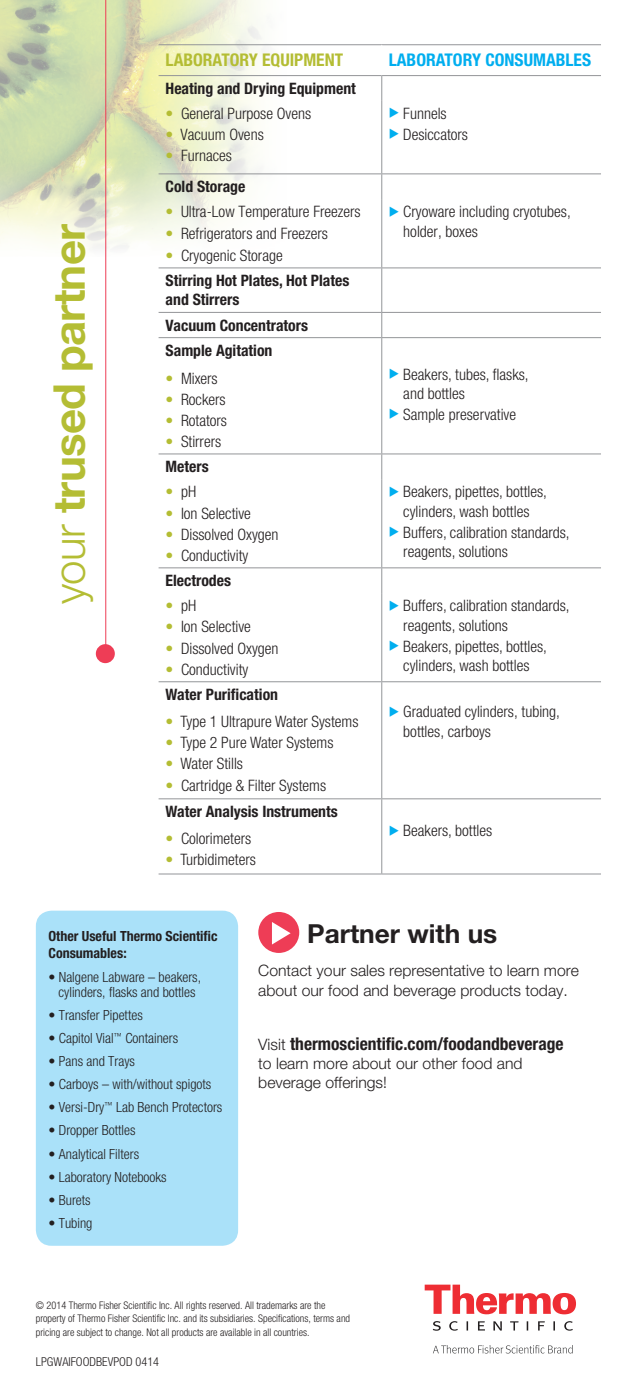
<style>
.page{position:relative;width:630px;height:1386px;background:#fff}
.page>*{position:absolute;margin:0;border:0;box-sizing:border-box;transform-origin:0 0}
.t1{font:700 43.75px "Helvetica Neue LT Std";letter-spacing:-.015em;color:#b4bd34}
.t2{font:700 26.25px "Helvetica Neue LT Std";color:#231f20}
.t3{font:700 condensed 17.5px "Helvetica Neue LT Std";color:#231f20}
.t4{font:700 condensed 17.5px "Helvetica Neue LT Std";color:#00aeef}
.t5{font:700 condensed 17.5px "Helvetica Neue LT Std";color:#b4bd34}
.t6{font:300 condensed 15.75px/19.2px "Helvetica Neue LT Std";color:#231f20}
.t7{font:700 condensed 15.75px/19.2px "Helvetica Neue LT Std";color:#231f20}
.t8{font:300 15.75px/19.2px "Helvetica Neue LT Std";color:#231f20}
.t9{font:300 condensed 14px/15.8px "Helvetica Neue LT Std";color:#231f20;text-align:center}
.t10{font:700 condensed 14px/16.8px "Helvetica Neue LT Std";color:#231f20}
.t11{font:300 condensed 12.25px "Helvetica Neue LT Std";color:#231f20}
.t12{font:300 condensed 10.5px/13.8px "Helvetica Neue LT Std";color:#231f20}
.s1{font-weight:300}
.s2{color:#b4bd34}
.s3{color:#00aeef}
.s4{font-weight:300;font-stretch:normal;font-size:15.75px}
</style>
<div class="page">
<img style="left:0;top:0;width:286px;height:257px">
<div style="left:258px;top:912px;width:41px;height:41px;background:#ee3d56;border-radius:50%"></div>
<svg style="left:272px;top:922px;width:19px;height:23px"></svg>
<svg style="left:425px;top:1285px;width:151px;height:29px"></svg>
<svg style="left:433px;top:1321px;width:140px;height:10px"></svg>
<svg style="left:433px;top:1345px;width:140px;height:9px"></svg>
<div style="left:36px;top:911px;width:202px;height:335px;background:#aae1f9;border-radius:16px"></div>
<hr style="left:159px;top:44px;width:223px;height:1px;background:#939598">
<hr style="left:382px;top:44px;width:219px;height:1px;background:#939598">
<hr style="left:159px;top:75px;width:223px;height:1px;background:#939598">
<hr style="left:382px;top:75px;width:219px;height:1px;background:#939598">
<svg style="left:381px;top:76px;width:1px;height:25px"></svg>
<hr style="left:381px;top:101px;width:1px;height:72px;background:#939598">
<hr style="left:159px;top:173px;width:223px;height:1px;background:#939598">
<hr style="left:382px;top:173px;width:219px;height:1px;background:#939598">
<svg style="left:381px;top:174px;width:1px;height:25px"></svg>
<hr style="left:381px;top:199px;width:1px;height:68px;background:#939598">
<hr style="left:159px;top:267px;width:223px;height:1px;background:#939598">
<hr style="left:382px;top:267px;width:219px;height:1px;background:#939598">
<hr style="left:381px;top:268px;width:1px;height:44px;background:#939598">
<hr style="left:159px;top:312px;width:223px;height:1px;background:#939598">
<hr style="left:382px;top:312px;width:219px;height:1px;background:#939598">
<svg style="left:381px;top:313px;width:1px;height:24px"></svg>
<hr style="left:159px;top:337px;width:223px;height:1px;background:#939598">
<hr style="left:382px;top:337px;width:219px;height:1px;background:#939598">
<hr style="left:381px;top:338px;width:1px;height:116px;background:#939598">
<hr style="left:159px;top:454px;width:223px;height:1px;background:#939598">
<hr style="left:382px;top:454px;width:219px;height:1px;background:#939598">
<svg style="left:381px;top:454px;width:1px;height:25px"></svg>
<hr style="left:381px;top:479px;width:1px;height:88px;background:#939598">
<hr style="left:159px;top:567px;width:223px;height:1px;background:#939598">
<hr style="left:382px;top:567px;width:219px;height:1px;background:#939598">
<svg style="left:381px;top:568px;width:1px;height:25px"></svg>
<hr style="left:381px;top:593px;width:1px;height:88px;background:#939598">
<hr style="left:159px;top:681px;width:223px;height:1px;background:#939598">
<hr style="left:382px;top:681px;width:219px;height:1px;background:#939598">
<hr style="left:381px;top:682px;width:1px;height:116px;background:#939598">
<hr style="left:159px;top:798px;width:223px;height:1px;background:#939598">
<hr style="left:382px;top:798px;width:219px;height:1px;background:#939598">
<hr style="left:381px;top:799px;width:1px;height:75px;background:#939598">
<hr style="left:159px;top:874px;width:223px;height:1px;background:#939598">
<hr style="left:382px;top:874px;width:219px;height:1px;background:#939598">
<hr style="left:105px;top:0;width:1px;height:654px;background:#ee3d56">
<div style="left:96px;top:644px;width:19px;height:19px;background:#ee3d56;border-radius:50%"></div>
<h1 class="t1" style="left:42px;top:604px;width:382px;rotate:-90deg"><span class="s1">your</span> trused partner</h1>
<p class="t5" style="left:166px;top:50px;width:179px">LABORATORY EQUIPMENT</p>
<p class="t4" style="left:389px;top:50px;width:204px">LABORATORY CONSUMABLES</p>
<p class="t7" style="left:166px;top:78px;width:192px">Heating and Drying Equipment</p>
<p class="t6" style="left:166px;top:104px;width:147px"><span class="s2">•</span> General Purpose Ovens</p>
<p class="t6" style="left:166px;top:125px;width:100px"><span class="s2">•</span> Vacuum Ovens</p>
<p class="t6" style="left:166px;top:146px;width:68px"><span class="s2">•</span> Furnaces</p>
<p class="t6" style="left:389px;top:104px;width:59px"><span class="s3">◆</span> Funnels</p>
<p class="t6" style="left:389px;top:125px;width:81px"><span class="s3">◆</span> Desiccators</p>
<p class="t7" style="left:166px;top:177px;width:81px">Cold Storage</p>
<p class="t6" style="left:166px;top:202px;width:197px"><span class="s2">•</span> Ultra-Low Temperature Freezers</p>
<p class="t6" style="left:166px;top:224px;width:164px"><span class="s2">•</span> Refrigerators and Freezers</p>
<p class="t6" style="left:166px;top:246px;width:119px"><span class="s2">•</span> Cryogenic Storage</p>
<p class="t7" style="left:166px;top:271px;width:185px">Stirring Hot Plates, Hot Plates and Stirrers</p>
<p class="t7" style="left:166px;top:312px;width:144px;line-height:25.7px">Vacuum Concentrators<br>Sample Agitation</p>
<p class="t6" style="left:166px;top:368px;width:54px"><span class="s2">•</span> Mixers</p>
<p class="t6" style="left:166px;top:389px;width:62px"><span class="s2">•</span> Rockers</p>
<p class="t6" style="left:166px;top:410px;width:63px"><span class="s2">•</span> Rotators</p>
<p class="t6" style="left:166px;top:432px;width:57px"><span class="s2">•</span> Stirrers</p>
<p class="t7" style="left:166px;top:457px;width:45px">Meters</p>
<p class="t6" style="left:166px;top:482px;width:32px"><span class="s2">•</span> pH</p>
<p class="t6" style="left:166px;top:503px;width:87px"><span class="s2">•</span> Ion Selective</p>
<p class="t6" style="left:166px;top:524px;width:115px"><span class="s2">•</span> Dissolved Oxygen</p>
<p class="t6" style="left:166px;top:546px;width:84px"><span class="s2">•</span> Conductivity</p>
<p class="t7" style="left:166px;top:571px;width:67px">Electrodes</p>
<p class="t6" style="left:166px;top:596px;width:32px"><span class="s2">•</span> pH</p>
<p class="t6" style="left:166px;top:617px;width:87px"><span class="s2">•</span> Ion Selective</p>
<p class="t6" style="left:166px;top:638px;width:115px"><span class="s2">•</span> Dissolved Oxygen</p>
<p class="t6" style="left:166px;top:659px;width:84px"><span class="s2">•</span> Conductivity</p>
<p class="t7" style="left:166px;top:685px;width:114px">Water Purification</p>
<p class="t6" style="left:166px;top:712px;width:194px"><span class="s2">•</span> Type 1 Ultrapure Water Systems</p>
<p class="t6" style="left:166px;top:733px;width:169px"><span class="s2">•</span> Type 2 Pure Water Systems</p>
<p class="t6" style="left:166px;top:754px;width:79px"><span class="s2">•</span> Water Stills</p>
<p class="t6" style="left:166px;top:775px;width:162px"><span class="s2">•</span> Cartridge &amp; Filter Systems</p>
<p class="t7" style="left:166px;top:802px;width:174px">Water Analysis Instruments</p>
<p class="t6" style="left:166px;top:829px;width:87px"><span class="s2">•</span> Colorimeters</p>
<p class="t6" style="left:166px;top:850px;width:92px"><span class="s2">•</span> Turbidimeters</p>
<p class="t6" style="left:403px;top:202px;width:169px;text-indent:-15px"><span class="s3">◆</span> Cryoware including cryotubes, holder, boxes</p>
<p class="t6" style="left:403px;top:365px;width:127px;text-indent:-15px"><span class="s3">◆</span> Beakers, tubes, flasks, and bottles</p>
<p class="t6" style="left:389px;top:405px;width:129px"><span class="s3">◆</span> Sample preservative</p>
<p class="t6" style="left:389px;top:482px;width:160px;text-align:center"><span class="s3">◆</span> Beakers, pipettes, bottles, cylinders, wash bottles</p>
<p class="t6" style="left:403px;top:523px;width:168px;text-indent:-15px"><span class="s3">◆</span> Buffers, calibration standards, reagents, solutions</p>
<p class="t6" style="left:403px;top:596px;width:168px;text-indent:-15px"><span class="s3">◆</span> Buffers, calibration standards, reagents, solutions</p>
<p class="t6" style="left:389px;top:636px;width:160px;text-align:center"><span class="s3">◆</span> Beakers, pipettes, bottles, cylinders, wash bottles</p>
<p class="t6" style="left:403px;top:702px;width:158px;text-indent:-15px"><span class="s3">◆</span> Graduated cylinders, tubing, bottles, carboys</p>
<p class="t6" style="left:389px;top:821px;width:105px"><span class="s3">◆</span> Beakers, bottles</p>
<p class="t10" style="left:48px;top:928px;width:171px">Other Useful Thermo Scientific<br>Consumables:</p>
<p class="t9" style="left:48px;top:969px;width:154px">• Nalgene Labware – beakers, cylinders, flasks and bottles</p>
<p class="t9" style="left:48px;top:1007px;width:96px">• Transfer Pipettes</p>
<p class="t9" style="left:48px;top:1030px;width:131px">• Capitol Vial<sup>™</sup> Containers</p>
<p class="t9" style="left:48px;top:1053px;width:88px">• Pans and Trays</p>
<p class="t9" style="left:48px;top:1076px;width:164px">• Carboys – with/without spigots</p>
<p class="t9" style="left:48px;top:1100px;width:175px">• Versi-Dry<sup>™</sup> Lab Bench Protectors</p>
<p class="t9" style="left:48px;top:1123px;width:89px">• Dropper Bottles</p>
<p class="t9" style="left:48px;top:1146px;width:92px">• Analytical Filters</p>
<p class="t9" style="left:48px;top:1169px;width:120px">• Laboratory Notebooks</p>
<p class="t9" style="left:48px;top:1192px;width:44px">• Burets</p>
<p class="t9" style="left:48px;top:1215px;width:46px">• Tubing</p>
<h2 class="t2" style="left:307px;top:917px;width:192px">Partner with us</h2>
<p class="t8" style="left:258px;top:961px;width:322px">Contact your sales representative to learn more about our food and beverage products today.</p>
<p class="t3" style="left:258px;top:1033px;width:307px"><span class="s4">Visit</span> thermoscientific.com/foodandbeverage</p>
<p class="t8" style="left:258px;top:1054px;width:266px">to learn more about our other food and beverage offerings!</p>
<p class="t12" style="left:36px;top:1298px;width:316px">© 2014 Thermo Fisher Scientific Inc. All rights reserved. All trademarks are the property of Thermo Fisher Scientific Inc. and its subsidiaries. Specifications, terms and pricing are subject to change. Not all products are available in all countries.</p>
<p class="t11" style="left:36px;top:1355px;width:125px">LPGWAIFOODBEVPOD 0414</p>
</div>
